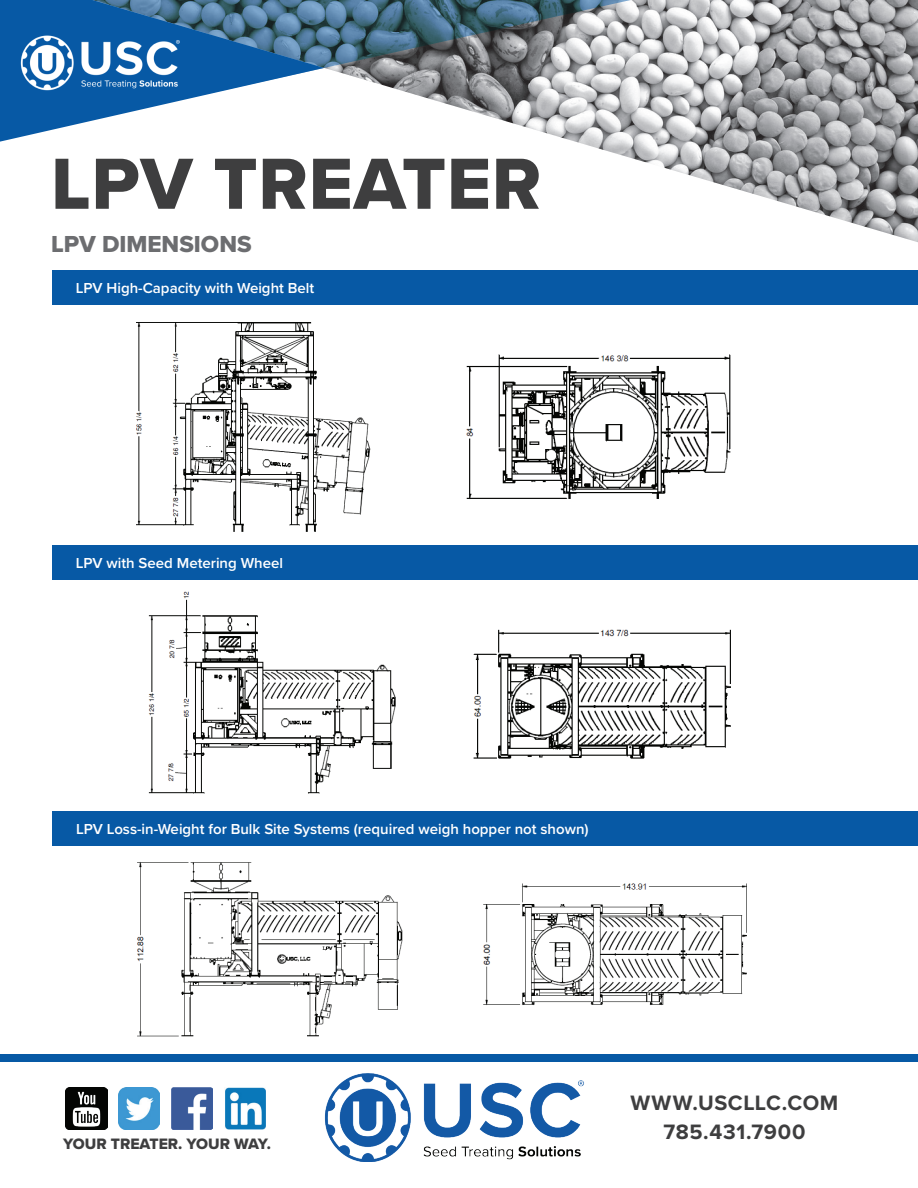
<style>
.page{position:relative;width:918px;height:1188px;background:#fff}
.page>*{position:absolute;margin:0;border:0;box-sizing:border-box;transform-origin:0 0}
.t1{font:75px "Proxima Nova Extrabld";letter-spacing:.01em;color:#3e3e3f}
.t2{font:24px "Proxima Nova Extrabld";color:#6c6d70}
.t3{font:700 21.6px/28.5px "Proxima Nova";letter-spacing:.03em;color:#3e3e3f;text-align:center}
.t4{font:15.6px "Proxima Nova Extrabld";color:#3e3e3f}
.t5{font:600 15px "Proxima Nova";color:#fff}
</style>
<div class="page">
<img style="left:137px;top:862px;width:266px;height:175px">
<img style="left:148px;top:591px;width:248px;height:203px">
<img style="left:591px;top:0;width:327px;height:242px">
<svg style="left:324px;top:0;width:395px;height:146px"></svg>
<svg style="left:0;top:0;width:324px;height:142px"></svg>
<img style="left:14px;top:28px;width:173px;height:69px">
<div style="left:0;top:1054px;width:918px;height:8px;background:#0759a5"></div>
<img style="left:324px;top:1073px;width:260px;height:89px">
<img style="left:119px;top:1088px;width:41px;height:41px">
<img style="left:171px;top:1088px;width:42px;height:41px">
<img style="left:225px;top:1088px;width:40px;height:41px">
<img style="left:66px;top:1088px;width:41px;height:41px">
<div style="left:52px;top:270px;width:866px;height:34px;background:#0759a5"></div>
<div style="left:52px;top:545px;width:866px;height:35px;background:#0759a5"></div>
<div style="left:53px;top:811px;width:865px;height:35px;background:#0759a5"></div>
<img style="left:483px;top:883px;width:264px;height:122px">
<img style="left:473px;top:629px;width:258px;height:130px">
<img style="left:466px;top:354px;width:265px;height:145px">
<img style="left:136px;top:322px;width:235px;height:210px">
<h1 class="t1" style="left:51px;top:128px;width:492px">LPV TREATER</h1>
<h2 class="t2" style="left:51px;top:226px;width:202px">LPV DIMENSIONS</h2>
<p class="t5" style="left:76px;top:277px;width:240px">LPV High-Capacity with Weight Belt</p>
<p class="t5" style="left:76px;top:552px;width:209px">LPV with Seed Metering Wheel</p>
<p class="t5" style="left:76px;top:818px;width:514px">LPV Loss-in-Weight for Bulk Site Systems (required weigh hopper not shown)</p>
<p class="t4" style="left:63px;top:1132px;width:209px">YOUR TREATER. YOUR WAY.</p>
<h3 class="t3" style="left:630px;top:1088px;width:209px">WWW.USCLLC.COM<br>785.431.7900</h3>
</div>
